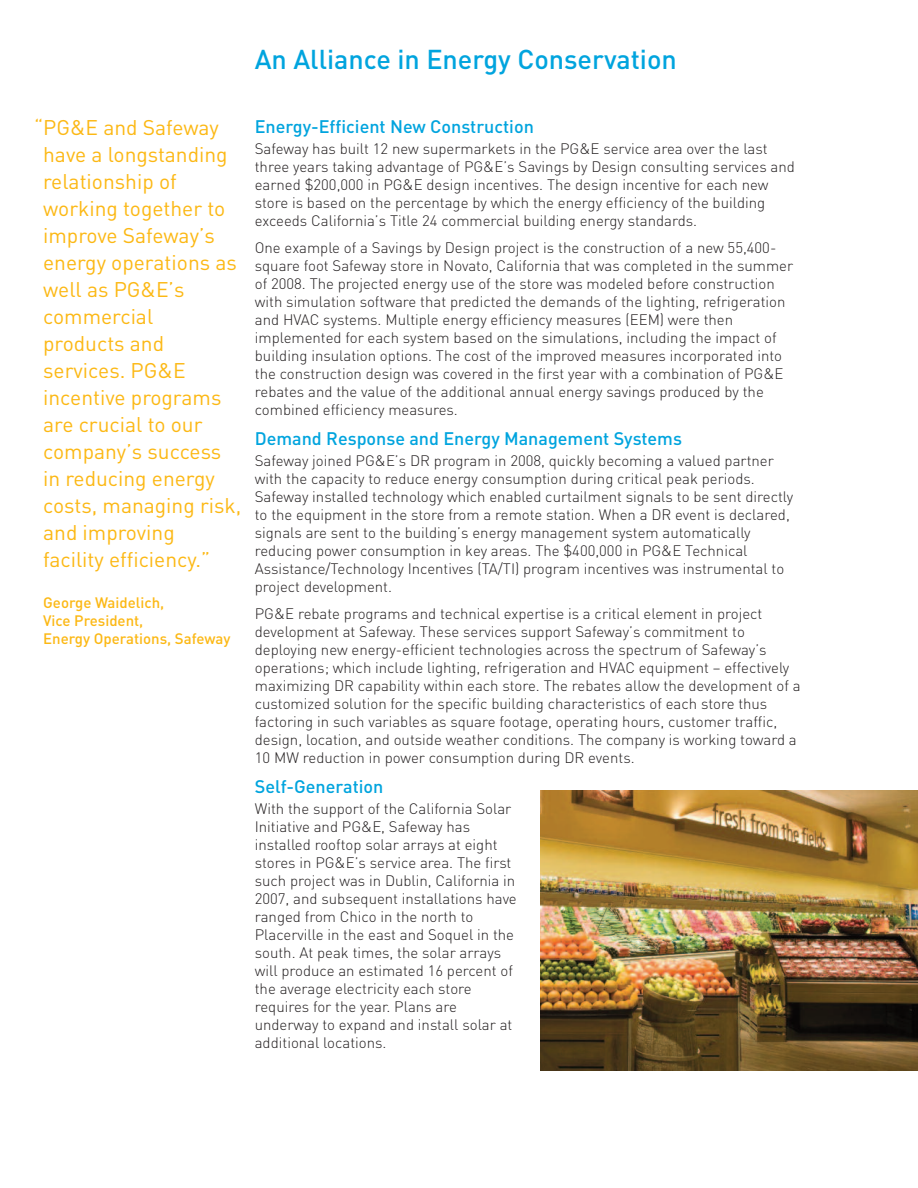
<style>
.page{position:relative;width:918px;height:1188px;background:#fff}
.page>*{position:absolute;margin:0;border:0;box-sizing:border-box;transform-origin:0 0}
.t1{font:500 27px "DIN";color:#00a4de}
.t2{font:21px/27px "DIN";color:#fcb814}
.t3{font:500 18px "DIN";color:#00a4de}
.t4{font:300 15px/18px "DIN";color:#231f20}
.t5{font:500 15px/18px "DIN";color:#fcb814}
</style>
<div class="page">
<img style="left:540px;top:791px;width:378px;height:279px">
<h1 class="t1" style="left:255px;top:44px;width:424px">An Alliance in Energy Conservation</h1>
<p class="t2" style="left:43px;top:114px;width:200px;text-indent:-9px">“PG&amp;E and Safeway have a longstanding relationship of working together to improve Safeway’s energy operations as well as PG&amp;E’s commercial<br>products and services. PG&amp;E incentive programs are crucial to our company’s success in reducing energy costs, managing risk, and improving<br>facility efficiency.”</p>
<p class="t5" style="left:43px;top:593px;width:189px">George Waidelich,<br>Vice President,<br>Energy Operations, Safeway</p>
<h3 class="t3" style="left:255px;top:116px;width:281px">Energy-Efficient New Construction</h3>
<p class="t4" style="left:255px;top:140px;width:542px">Safeway has built 12 new supermarkets in the PG&amp;E service area over the last three years taking advantage of PG&amp;E’s Savings by Design consulting services and earned $200,000 in PG&amp;E design incentives. The design incentive for each new store is based on the percentage by which the energy efficiency of the building exceeds California’s Title 24 commercial building energy standards.</p>
<p class="t4" style="left:255px;top:239px;width:540px">One example of a Savings by Design project is the construction of a new 55,400- square foot Safeway store in Novato, California that was completed in the summer of 2008. The projected energy use of the store was modeled before construction with simulation software that predicted the demands of the lighting, refrigeration and HVAC systems. Multiple energy efficiency measures (EEM) were then implemented for each system based on the simulations, including the impact of building insulation options. The cost of the improved measures incorporated into the construction design was covered in the first year with a combination of PG&amp;E rebates and the value of the additional annual energy savings produced by the combined efficiency measures.</p>
<h3 class="t3" style="left:255px;top:428px;width:429px">Demand Response and Energy Management Systems</h3>
<p class="t4" style="left:255px;top:452px;width:540px">Safeway joined PG&amp;E’s DR program in 2008, quickly becoming a valued partner with the capacity to reduce energy consumption during critical peak periods.<br>Safeway installed technology which enabled curtailment signals to be sent directly to the equipment in the store from a remote station. When a DR event is declared, signals are sent to the building’s energy management system automatically reducing power consumption in key areas. The $400,000 in PG&amp;E Technical Assistance/Technology Incentives (TA/TI) program incentives was instrumental to project development.</p>
<p class="t4" style="left:255px;top:605px;width:547px">PG&amp;E rebate programs and technical expertise is a critical element in project development at Safeway. These services support Safeway’s commitment to deploying new energy-efficient technologies across the spectrum of Safeway’s operations; which include lighting, refrigeration and HVAC equipment – effectively maximizing DR capability within each store. The rebates allow the development of a customized solution for the specific building characteristics of each store thus factoring in such variables as square footage, operating hours, customer traffic, design, location, and outside weather conditions. The company is working toward a 10 MW reduction in power consumption during DR events.</p>
<h3 class="t3" style="left:255px;top:776px;width:130px">Self-Generation</h3>
<p class="t4" style="left:255px;top:800px;width:264px">With the support of the California Solar Initiative and PG&amp;E, Safeway has installed rooftop solar arrays at eight stores in PG&amp;E’s service area. The first such project was in Dublin, California in 2007, and subsequent installations have ranged from Chico in the north to Placerville in the east and Soquel in the south. At peak times, the solar arrays will produce an estimated 16 percent of the average electricity each store requires for the year. Plans are underway to expand and install solar at additional locations.</p>
</div>
